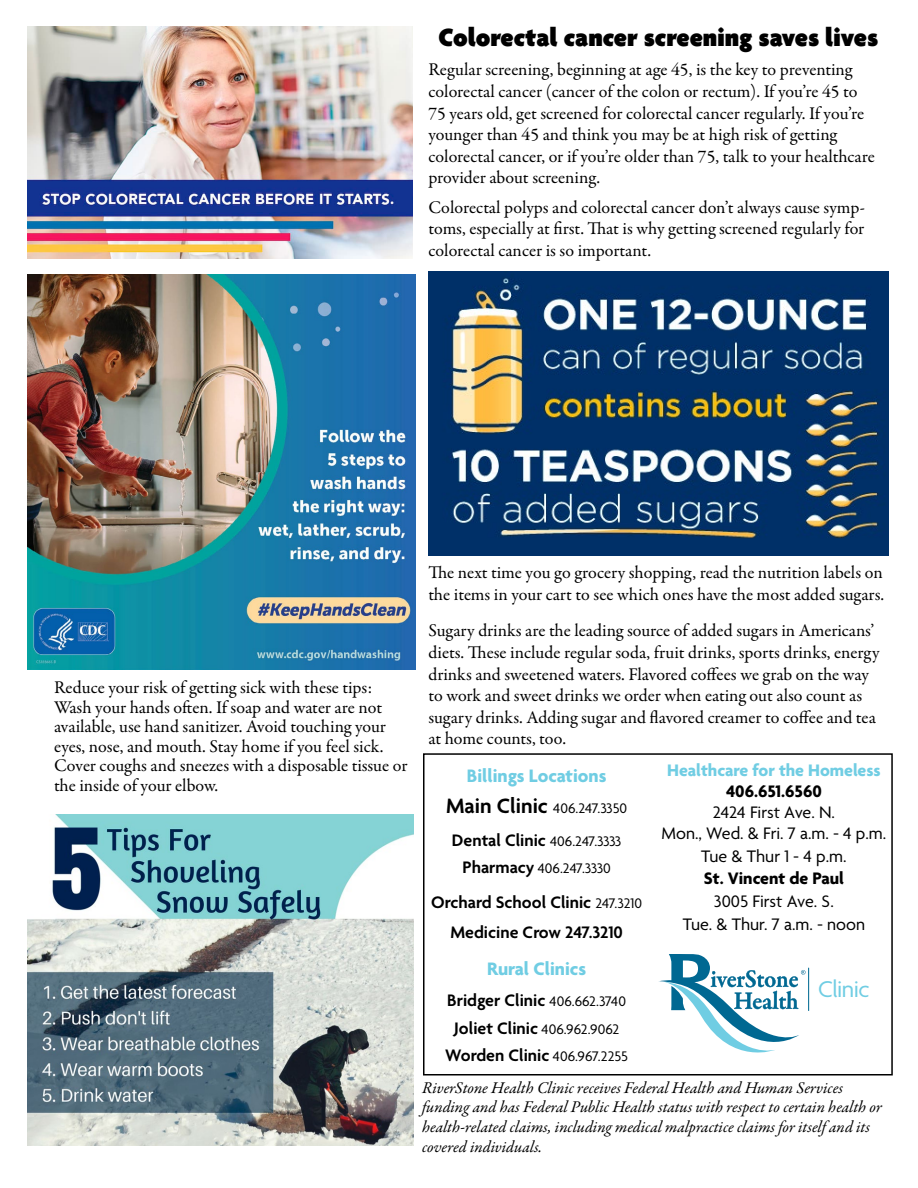
<style>
.page{position:relative;width:918px;height:1188px;background:#fff}
.page>*{position:absolute;margin:0;border:0;box-sizing:border-box;transform-origin:0 0}
.t1{font:900 27px "Agenda";color:#000}
.t2{font:24.75px "Agenda";letter-spacing:-.025em;color:#70cde3}
.t3{font:700 19.5px "Agenda";color:#70cde3}
.t4{font:18px/21.6px "Garamond Premr Pro";color:#000}
.t5{font:600 18px/27.6px "Agenda";color:#000;text-align:center}
.t6{font:18px/21.6px "Agenda";color:#000;text-align:center}
.t7{font:700 18px "Agenda";color:#000}
.t8{font:700 18px "Agenda";color:#70cde3}
.t9{font:italic 16.5px/19.8px "Garamond Premr Pro";letter-spacing:-.005em;color:#000}
.t10{font:15px "Agenda";color:#000}
.s1{font-weight:600;font-size:22.5px}
.s2{font-weight:400;font-size:15px}
.s3{font-weight:600;font-size:18px}
</style>
<div class="page">
<div style="left:423px;top:753px;width:470px;height:323px;border:2px solid #000"></div>
<hr style="left:808px;top:968px;width:1px;height:43px;background:#006991">
<svg style="left:659px;top:954px;width:147px;height:99px"></svg>
<img style="left:28px;top:27px;width:384px;height:231px">
<img style="left:27px;top:815px;width:387px;height:331px">
<img style="left:428px;top:271px;width:460px;height:285px">
<img style="left:27px;top:274px;width:389px;height:396px">
<h1 class="t1" style="left:438px;top:23px;width:441px">Colorectal cancer screening saves lives</h1>
<p class="t4" style="left:428px;top:59px;width:448px">Regular screening, beginning at age 45, is the key to preventing colorectal cancer (cancer of the colon or rectum). If you’re 45 to 75 years old, get screened for colorectal cancer regularly. If you’re younger than 45 and think you may be at high risk of getting colorectal cancer, or if you’re older than 75, talk to your healthcare provider about screening.</p>
<p class="t4" style="left:428px;top:196px;width:438px;text-align:justify">Colorectal polyps and colorectal cancer don’t always cause symp&shy;toms, especially at first. That is why getting screened regularly for colorectal cancer is so important.</p>
<p class="t4" style="left:54px;top:679px;width:355px;line-height:19.4px">Reduce your risk of getting sick with these tips:<br>Wash your hands often. If soap and water are not available, use hand sanitizer. Avoid touching your eyes, nose, and mouth. Stay home if you feel sick.<br>Cover coughs and sneezes with a disposable tissue or the inside of your elbow.</p>
<p class="t4" style="left:428px;top:562px;width:457px">The next time you go grocery shopping, read the nutrition labels on the items in your cart to see which ones have the most added sugars.</p>
<p class="t4" style="left:428px;top:620px;width:453px">Sugary drinks are the leading source of added sugars in Americans’ diets. These include regular soda, fruit drinks, sports drinks, energy drinks and sweetened waters. Flavored coffees we grab on the way to work and sweet drinks we order when eating out also count as sugary drinks. Adding sugar and flavored creamer to coffee and tea at home counts, too.</p>
<p class="t3" style="left:467px;top:766px;width:141px">Billings Locations</p>
<p class="t10" style="left:446px;top:801px;width:183px"><span class="s1">Main Clinic</span> 406.247.3350</p>
<p class="t5" style="left:452px;top:827px;width:171px">Dental Clinic <span class="s2">406.247.3333</span></p>
<p class="t10" style="left:463px;top:861px;width:150px"><span class="s3">Pharmacy</span> 406.247.3330</p>
<p class="t5" style="left:431px;top:889px;width:212px;line-height:29.4px">Orchard School Clinic <span class="s2">247.3210<br></span>Medicine Crow 247.3210</p>
<p class="t3" style="left:487px;top:958px;width:101px">Rural Clinics</p>
<p class="t5" style="left:445px;top:988px;width:184px">Bridger Clinic <span class="s2">406.662.3740<br></span>Joliet Clinic <span class="s2">406.962.9062<br></span>Worden Clinic <span class="s2">406.967.2255</span></p>
<p class="t8" style="left:667px;top:761px;width:215px">Healthcare for the Homeless</p>
<p class="t7" style="left:726px;top:782px;width:97px">406.651.6560</p>
<p class="t6" style="left:661px;top:803px;width:226px">2424 First Ave. N.<br>Mon., Wed. &amp; Fri. 7 a.m. - 4 p.m.<br>Tue &amp; Thur 1 - 4 p.m.</p>
<p class="t7" style="left:704px;top:869px;width:142px">St. Vincent de Paul</p>
<p class="t6" style="left:683px;top:891px;width:184px;line-height:22.8px">3005 First Ave. S.<br>Tue. &amp; Thur. 7 a.m. - noon</p>
<h2 class="t2" style="left:818px;top:976px;width:53px">Clinic</h2>
<p class="t9" style="left:422px;top:1078px;width:461px">RiverStone Health Clinic receives Federal Health and Human Services funding and has Federal Public Health status with respect to certain health or health-related claims, including medical malpractice claims for itself and its covered individuals.</p>
</div>
